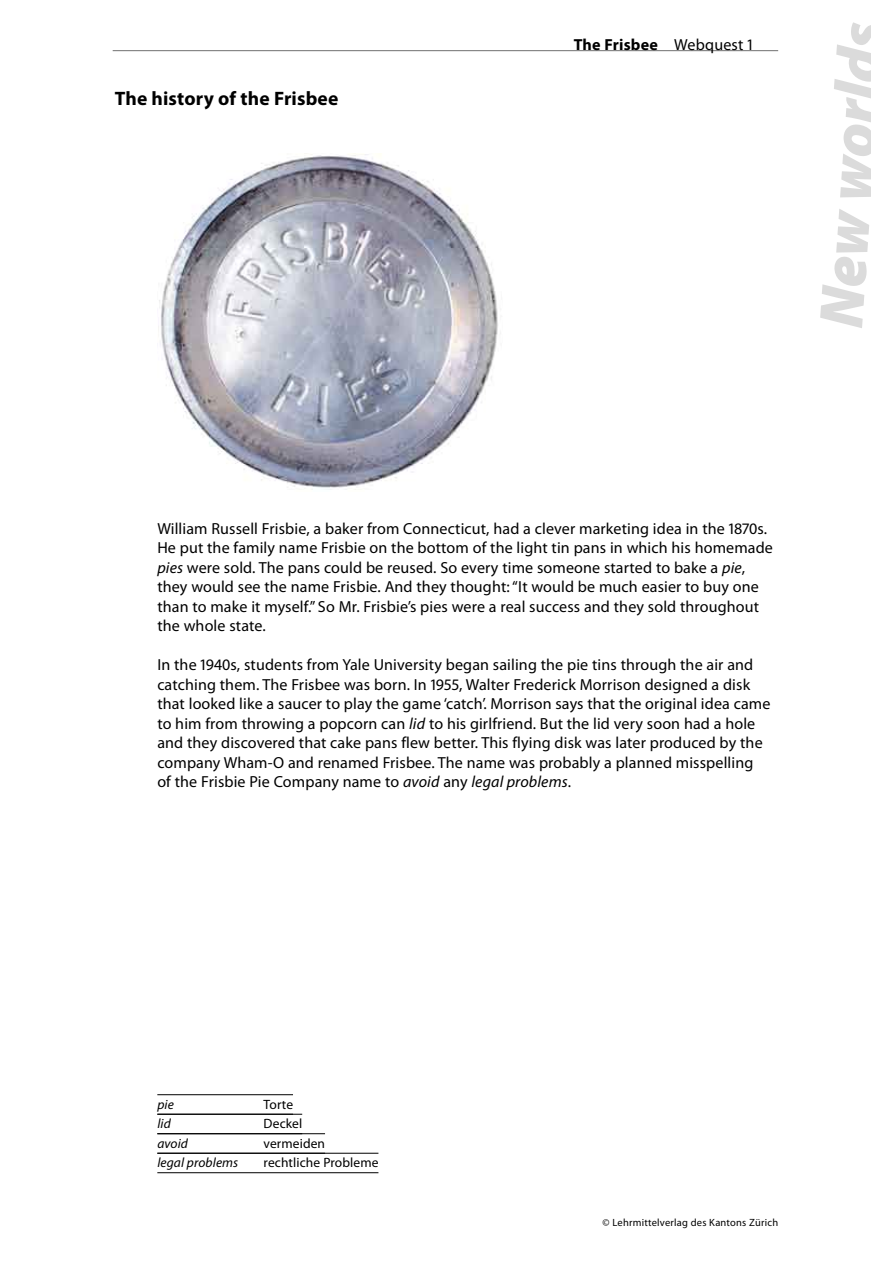
<style>
.page{position:relative;width:893px;height:1263px;background:#fff}
.page>*{position:absolute;margin:0;border:0;box-sizing:border-box;transform-origin:0 0}
.t1{font:italic 900 63px "Myriad Pro";color:#dbdbdb;scale:.95 1}
.t2{font:700 19.5px "Myriad Pro";letter-spacing:.01em;color:#000}
.t3{font:16.05px/19.5px "Myriad Pro";letter-spacing:.01em;color:#000}
.t4{font:700 16.05px "Myriad Pro";letter-spacing:.01em;color:#000}
.t5{font:13.5px "Myriad Pro";letter-spacing:.01em;color:#000}
.t6{font:italic 13.5px "Myriad Pro";letter-spacing:.01em;color:#000}
.t7{font:10.5px "Myriad Pro";letter-spacing:.02em;color:#000}
.s1{font-weight:400}
.s2{font-style:italic}
</style>
<div class="page">
<img style="left:158px;top:153px;width:343px;height:337px">
<hr style="left:113px;top:50px;width:665px;height:1px;background:#707070">
<hr style="left:157px;top:1094px;width:136px;height:1px;background:#000">
<hr style="left:157px;top:1114px;width:145px;height:1px;background:#000">
<hr style="left:157px;top:1133px;width:168px;height:1px;background:#000">
<hr style="left:157px;top:1153px;width:221px;height:1px;background:#000">
<hr style="left:157px;top:1172px;width:221px;height:1px;background:#000">
<p class="t2" style="left:115px;top:85px;width:225px">The history of the Frisbee</p>
<p class="t4" style="left:574px;top:34px;width:171px">The Frisbee <span class="s1">Webquest</span></p>
<h1 class="t1" style="left:799px;top:325px;width:324px;rotate:-86deg">New worlds</h1>
<p class="t3" style="left:157px;top:518px;width:617px">William Russell Frisbie, a baker from Connecticut, had a clever marketing idea in the 1870s.<br>He put the family name Frisbie on the bottom of the light tin pans in which his homemade <span class="s2">pies</span> were sold. The pans could be reused. So every time someone started to bake a <span class="s2">pie</span>, they would see the name Frisbie. And they thought: “It would be much easier to buy one than to make it myself.” So Mr. Frisbie’s pies were a real success and they sold throughout the whole state.</p>
<p class="t3" style="left:157px;top:655px;width:615px">In the 1940s, students from Yale University began sailing the pie tins through the air and catching them. The Frisbee was born. In 1955, Walter Frederick Morrison designed a disk that looked like a saucer to play the game ‘catch’. Morrison says that the original idea came to him from throwing a popcorn can <span class="s2">lid</span> to his girlfriend. But the lid very soon had a hole and they discovered that cake pans flew better. This flying disk was later produced by the company Wham-O and renamed Frisbee. The name was probably a planned misspelling of the Frisbie Pie Company name to <span class="s2">avoid</span> any <span class="s2">legal problems</span>.</p>
<p class="t6" style="left:157px;top:1096px;width:18px">pie</p>
<p class="t5" style="left:264px;top:1096px;width:31px">Torte</p>
<p class="t6" style="left:157px;top:1115px;width:15px">lid</p>
<p class="t5" style="left:264px;top:1115px;width:40px">Deckel</p>
<p class="t6" style="left:157px;top:1135px;width:32px">avoid</p>
<p class="t5" style="left:264px;top:1135px;width:63px">vermeiden</p>
<p class="t6" style="left:157px;top:1154px;width:82px">legal problems</p>
<p class="t5" style="left:264px;top:1154px;width:116px">rechtliche Probleme</p>
<p class="t7" style="left:603px;top:1216px;width:177px">© Lehrmittelverlag des Kantons Zürich</p>
</div>
